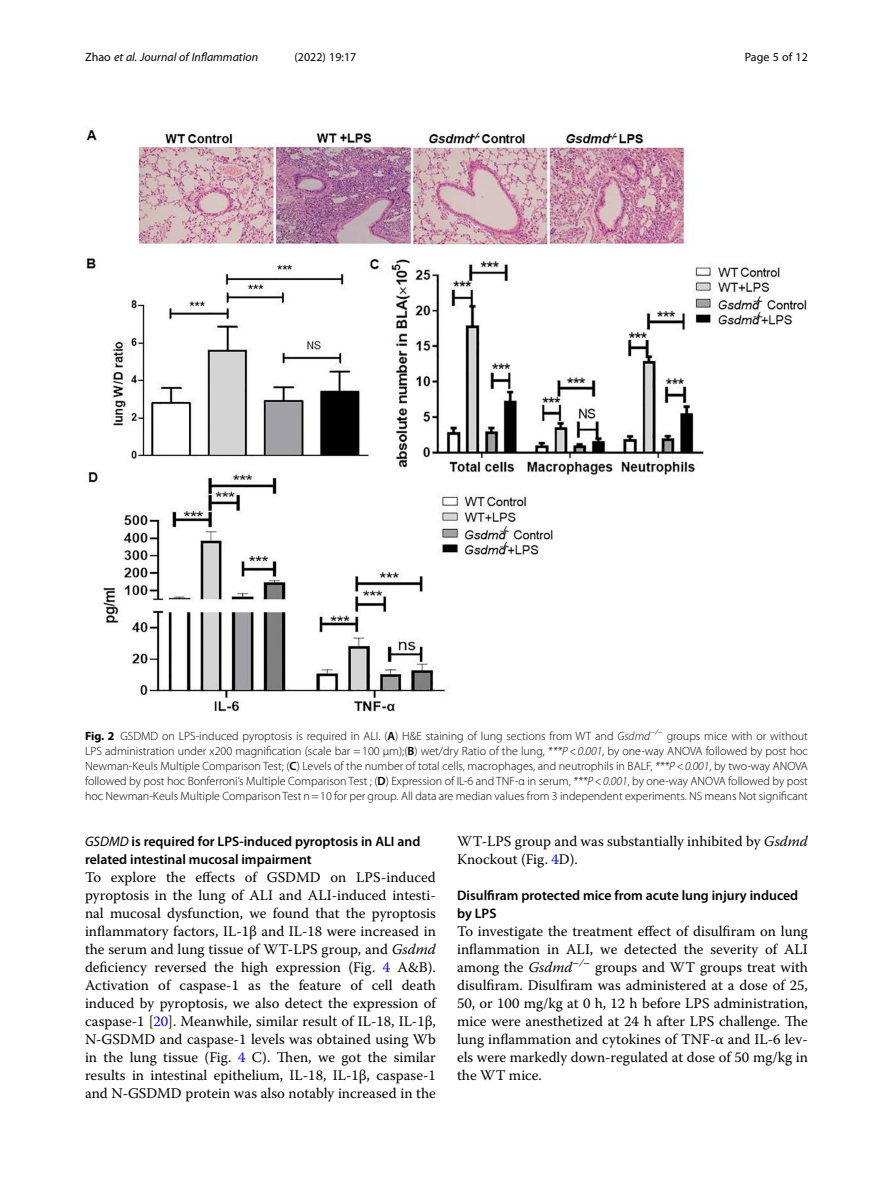
<style>
.page{position:relative;width:893px;height:1191px;background:#fff}
.page>*{position:absolute;margin:0;border:0;box-sizing:border-box;transform-origin:0 0}
.Body_Text{font:14.7px/18px "Warnock Pro";color:#000;text-align:justify}
.Head_2{font:600 13.8px/18px "Myriad Pro";color:#000}
.Figure_Caption{font:300 12px/15px "Myriad Pro";color:#000;text-align:justify}
.t1{font:italic 12px "Myriad Pro";color:#000}
.t2{font:12px "Myriad Pro Regular 3";color:#000}
.t3{font:12px "Myriad Pro";color:#000}
.s1{font-family:"Myriad Pro Regular 3";font-style:normal}
.s2{font-weight:700}
.s3{font-weight:600}
.s4{font-style:italic}
.s5{font-weight:400;font-style:italic}
.s6{color:#00f}
</style>
<div class="page">
<img style="left:86px;top:130px;width:721px;height:582px">
<p class="t1" style="left:85px;top:50px;width:175px"><span class="s1">Zhao</span> et al. Journal of Inflammation</p>
<p class="t2" style="left:295px;top:50px;width:63px">(2022) 19:17</p>
<p class="t3" style="left:745px;top:50px;width:65px">Page 5 of 12</p>
<p class="Figure_Caption" style="left:85px;top:729px;width:724px"><span class="s2">Fig. 2</span> GSDMD on LPS-induced pyroptosis is required in ALI. (<span class="s3">A</span>) H&amp;E staining of lung sections from WT and <span class="s4">Gsdmd</span><sup>−/−</sup> groups mice with or without LPS administration under x200 magnification (scale bar =100 μm);(<span class="s3">B</span>) wet/dry Ratio of the lung, <span class="s4">***P&lt;0.001</span>, by one-way ANOVA followed by post hoc Newman-Keuls Multiple Comparison Test; (<span class="s3">C</span>) Levels of the number of total cells, macrophages, and neutrophils in BALF, <span class="s4">***P&lt;0.001</span>, by two-way ANOVA followed by post hoc Bonferroni’s Multiple Comparison Test ; (<span class="s3">D</span>) Expression of IL-6 and TNF-α in serum, <span class="s4">***P&lt;0.001</span>, by one-way ANOVA followed by post hoc Newman-Keuls Multiple Comparison Test n=10 for per group. All data are median values from 3 independent experiments. NS means Not significant</p>
<p class="Head_2" style="left:85px;top:832px;width:337px"><span class="s5">GSDMD</span> is required for LPS-induced pyroptosis in ALI and related intestinal mucosal impairment</p>
<p class="Body_Text" style="left:85px;top:868px;width:352px">To explore the effects of GSDMD on LPS-induced pyroptosis in the lung of ALI and ALI-induced intesti&shy;nal mucosal dysfunction, we found that the pyroptosis inflammatory factors, IL-1β and IL-18 were increased in the serum and lung tissue of WT-LPS group, and <span class="s4">Gsdmd </span>deficiency reversed the high expression (Fig. <span class="s6">4</span> A&amp;B).<br>Activation of caspase-1 as the feature of cell death induced by pyroptosis, we also detect the expression of caspase-1 [<span class="s6">20</span>]. Meanwhile, similar result of IL-18, IL-1β, N-GSDMD and caspase-1 levels was obtained using Wb in the lung tissue (Fig. <span class="s6">4</span> C). Then, we got the similar results in intestinal epithelium, IL-18, IL-1β, caspase-1 and N-GSDMD protein was also notably increased in the</p>
<p class="Body_Text" style="left:457px;top:832px;width:352px">WT-LPS group and was substantially inhibited by <span class="s4">Gsdmd<br></span>Knockout (Fig. <span class="s6">4</span>D).</p>
<p class="Head_2" style="left:457px;top:886px;width:343px">Disulfiram protected mice from acute lung injury induced by LPS</p>
<p class="Body_Text" style="left:457px;top:922px;width:352px">To investigate the treatment effect of disulfiram on lung inflammation in ALI, we detected the severity of ALI among the <span class="s4">Gsdmd</span><sup>−</sup><sup>/</sup><sup>−</sup> groups and WT groups treat with disulfiram. Disulfiram was administered at a dose of 25, 50, or 100 mg/kg at 0 h, 12 h before LPS administration, mice were anesthetized at 24 h after LPS challenge. The lung inflammation and cytokines of TNF-α and IL-6 lev&shy;els were markedly down-regulated at dose of 50 mg/kg in the WT mice.</p>
</div>
